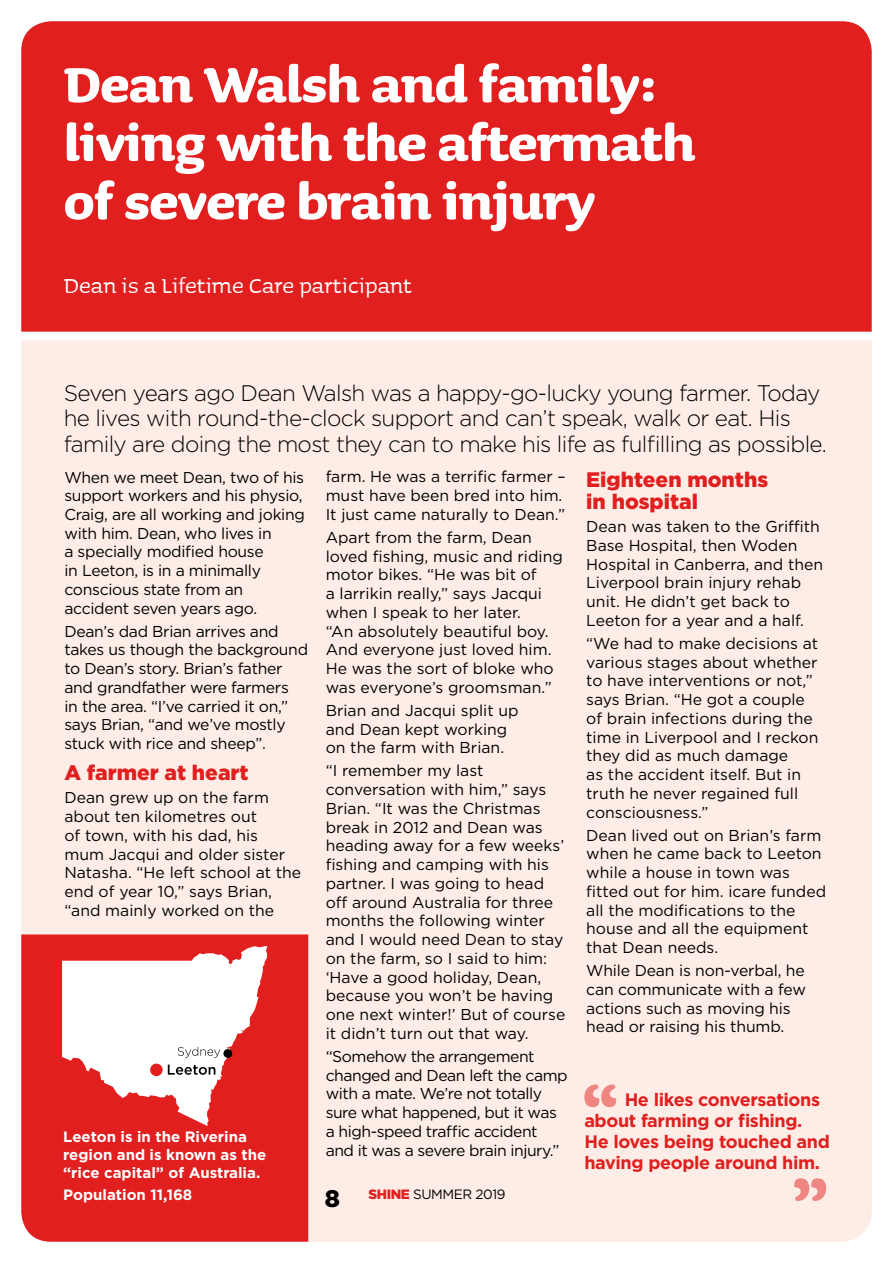
<style>
.page{position:relative;width:893px;height:1263px;background:#fff}
.page>*{position:absolute;margin:0;border:0;box-sizing:border-box;transform-origin:0 0}
.t1{font:700 63px/58.5px "Sauna";letter-spacing:-.01em;color:#fff}
.t2{font:27px "Sauna";color:#fff}
.t3{font:300 22.5px/25.5px "Gotham";letter-spacing:-.03em;color:#000}
.t4{font:900 21px/22.5px "Gotham";color:#e11f1f}
.t5{font:700 18px/21px "Gotham";letter-spacing:-.02em;color:#e11f1f}
.t6{font:15.75px/18.8px "Gotham";color:#000}
.t7{font:15.75px/18.8px "Gotham";letter-spacing:-.02em;color:#000}
.t8{font:15.75px/18.8px "Gotham";letter-spacing:-.03em;color:#000}
.t9{font:700 15px/18px "Gotham";color:#fff}
.t10{font:13.5px "Gotham";letter-spacing:-.03em;color:#000}
.s1{font-weight:900;font-size:24px}
.s2{font-weight:900;color:#e11f1f}
</style>
<div class="page">
<div style="left:21px;top:21px;width:851px;height:311px;background:#e11f1f"></div>
<div style="left:21px;top:340px;width:851px;height:902px;background:#fdede6"></div>
<div style="left:21px;top:934px;width:287px;height:308px;background:#e11f1f"></div>
<svg style="left:62px;top:946px;width:205px;height:180px"></svg>
<svg style="left:584px;top:1084px;width:32px;height:23px"></svg>
<svg style="left:794px;top:1178px;width:32px;height:23px"></svg>
<h2 class="t1" style="left:64px;top:51px;width:633px">Dean Walsh and family: living with the aftermath of severe brain injury</h2>
<p class="t2" style="left:64px;top:268px;width:350px">Dean is a Lifetime Care participant</p>
<p class="t3" style="left:64px;top:379px;width:765px">Seven years ago Dean Walsh was a happy-go-lucky young farmer. Today he lives with round-the-clock support and can’t speak, walk or eat. His family are doing the most they can to make his life as fulfilling as possible.</p>
<p class="t7" style="left:64px;top:467px;width:242px">When we meet Dean, two of his support workers and his physio,<br>Craig, are all working and joking with him. Dean, who lives in<br>a specially modified house<br>in Leeton, is in a minimally conscious state from an accident seven years ago.</p>
<p class="t7" style="left:64px;top:621px;width:245px">Dean’s dad Brian arrives and takes us though the background to Dean’s story. Brian’s father and grandfather were farmers<br>in the area. “I’ve carried it on,” says Brian, “and we’ve mostly stuck with rice and sheep”.</p>
<h3 class="t4" style="left:64px;top:761px;width:186px">A farmer at heart</h3>
<p class="t6" style="left:64px;top:788px;width:238px">Dean grew up on the farm about ten kilometres out<br>of town, with his dad, his mum Jacqui and older sister<br>Natasha. “He left school at the end of year 10,” says Brian, “and mainly worked on the</p>
<p class="t9" style="left:63px;top:1128px;width:204px">Leeton is in the Riverina region and is known as the “rice capital” of Australia.</p>
<p class="t9" style="left:63px;top:1186px;width:131px">Population 11,168</p>
<p class="t6" style="left:326px;top:467px;width:242px">farm. He was a terrific farmer – must have been bred into him.<br>It just came naturally to Dean.”</p>
<p class="t6" style="left:326px;top:528px;width:239px">Apart from the farm, Dean loved fishing, music and riding motor bikes. “He was bit of<br>a larrikin really,” says Jacqui when I speak to her later.<br>“An absolutely beautiful boy.<br>And everyone just loved him.<br>He was the sort of bloke who was everyone’s groomsman.”</p>
<p class="t6" style="left:326px;top:701px;width:194px">Brian and Jacqui split up and Dean kept working on the farm with Brian.</p>
<p class="t6" style="left:326px;top:761px;width:241px">“I remember my last conversation with him,” says<br>Brian. “It was the Christmas break in 2012 and Dean was heading away for a few weeks’ fishing and camping with his partner. I was going to head off around Australia for three months the following winter and I would need Dean to stay on the farm, so I said to him: ‘Have a good holiday, Dean, because you won’t be having one next winter!’ But of course it didn’t turn out that way.</p>
<p class="t8" style="left:326px;top:1046px;width:243px">“Somehow the arrangement changed and Dean left the camp with a mate. We’re not totally sure what happened, but it was a high-speed traffic accident and it was a severe brain injury.”</p>
<p class="t10" style="left:325px;top:1185px;width:182px"><span class="s1">8</span> <span class="s2">SHINE</span> SUMMER 2019</p>
<h3 class="t4" style="left:586px;top:468px;width:183px">Eighteen months in hospital</h3>
<p class="t6" style="left:586px;top:517px;width:238px">Dean was taken to the Griffith<br>Base Hospital, then Woden<br>Hospital in Canberra, and then<br>Liverpool brain injury rehab unit. He didn’t get back to<br>Leeton for a year and a half.</p>
<p class="t6" style="left:586px;top:634px;width:234px">“We had to make decisions at various stages about whether to have interventions or not,” says Brian. “He got a couple of brain infections during the time in Liverpool and I reckon they did as much damage<br>as the accident itself. But in truth he never regained full consciousness.”</p>
<p class="t6" style="left:586px;top:825px;width:241px">Dean lived out on Brian’s farm when he came back to Leeton while a house in town was fitted out for him. icare funded all the modifications to the house and all the equipment that Dean needs.</p>
<p class="t6" style="left:586px;top:961px;width:221px">While Dean is non-verbal, he can communicate with a few actions such as moving his head or raising his thumb.</p>
<p class="t5" style="left:584px;top:1089px;width:247px;text-indent:40px">He likes conversations about farming or fishing.<br>He loves being touched and having people around him.</p>
</div>
